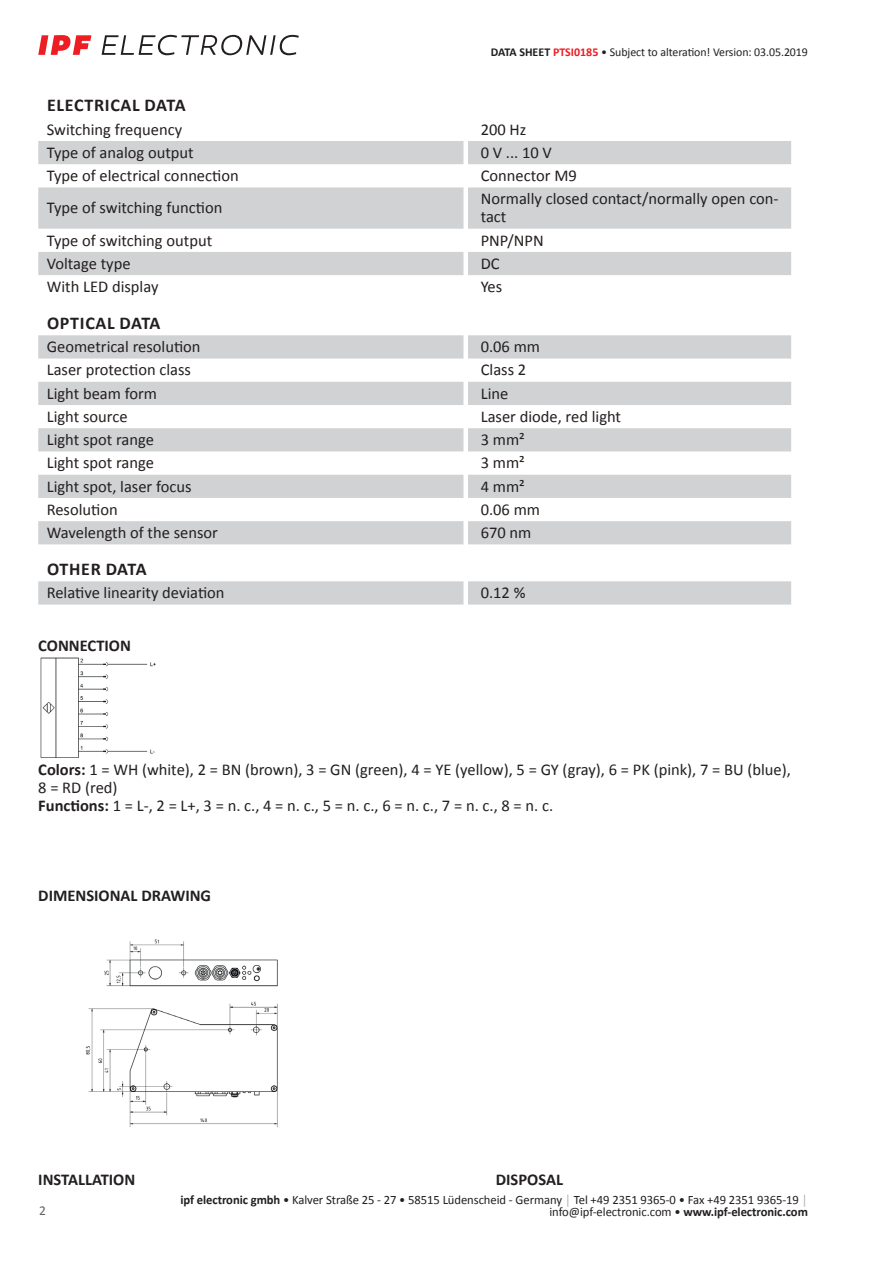
<style>
.page{position:relative;width:893px;height:1263px;background:#fff}
.page>*{position:absolute;margin:0;border:0;box-sizing:border-box;transform-origin:0 0}
.t1{font:700 18px "Calibri";letter-spacing:.04em;color:#231f20}
.t2{font:700 18px "Calibri";letter-spacing:.015em;color:#231f20}
.t3{font:16.5px/18px "Calibri";color:#231f20}
.t4{font:700 16.5px "Calibri";color:#231f20}
.t5{font:13.5px "Calibri";color:#636366}
.t6{font:12.75px/12.6px "Calibri";letter-spacing:-.005em;color:#231f20;text-align:right}
.t7{font:12px "Calibri";letter-spacing:-.005em;color:#231f20}
.s1{font-weight:700}
.s2{font-weight:700;color:#ee1d23}
.s3{color:#a8a9ad}
</style>
<div class="page">
<svg style="left:102px;top:35px;width:197px;height:20px"></svg>
<svg style="left:38px;top:35px;width:53px;height:20px"></svg>
<svg style="left:38px;top:141px;width:753px;height:134px;fill:#d1d2d4"></svg>
<svg style="left:38px;top:335px;width:753px;height:209px;fill:#d1d2d4"></svg>
<svg style="left:38px;top:581px;width:753px;height:24px;background:#d2d3d5"></svg>
<img style="left:40px;top:658px;width:116px;height:100px">
<img style="left:85px;top:939px;width:193px;height:189px">
<p class="t7" style="left:491px;top:44px;width:319px"><span class="s1">DATA SHEET</span> <span class="s2">PTSI0185</span> • Subject to alteration! Version: 03.05.2019</p>
<p class="t1" style="left:47px;top:93px;width:140px">ELECTRICAL DATA</p>
<p class="t3" style="left:47px;top:120px;width:137px">Switching frequency</p>
<p class="t3" style="left:481px;top:120px;width:47px">200 Hz</p>
<p class="t3" style="left:47px;top:143px;width:149px">Type of analog output</p>
<p class="t3" style="left:481px;top:143px;width:73px">0 V ... 10 V</p>
<p class="t3" style="left:47px;top:166px;width:193px">Type of electrical connection</p>
<p class="t3" style="left:481px;top:166px;width:98px">Connector M9</p>
<p class="t3" style="left:47px;top:198px;width:177px">Type of switching function</p>
<p class="t3" style="left:481px;top:189px;width:299px">Normally closed contact/normally open con&shy;tact</p>
<p class="t3" style="left:47px;top:231px;width:167px">Type of switching output</p>
<p class="t3" style="left:481px;top:231px;width:65px">PNP/NPN</p>
<p class="t3" style="left:47px;top:254px;width:85px">Voltage type</p>
<p class="t3" style="left:481px;top:254px;width:20px">DC</p>
<p class="t3" style="left:47px;top:277px;width:113px">With LED display</p>
<p class="t3" style="left:481px;top:277px;width:23px">Yes</p>
<p class="t1" style="left:47px;top:310px;width:115px">OPTICAL DATA</p>
<p class="t3" style="left:47px;top:337px;width:155px">Geometrical resolution</p>
<p class="t3" style="left:481px;top:337px;width:61px">0.06 mm</p>
<p class="t3" style="left:47px;top:360px;width:146px">Laser protection class</p>
<p class="t3" style="left:481px;top:360px;width:47px">Class 2</p>
<p class="t3" style="left:47px;top:384px;width:112px">Light beam form</p>
<p class="t3" style="left:481px;top:384px;width:29px">Line</p>
<p class="t3" style="left:47px;top:407px;width:82px">Light source</p>
<p class="t3" style="left:481px;top:407px;width:142px">Laser diode, red light</p>
<p class="t3" style="left:47px;top:430px;width:109px">Light spot range</p>
<p class="t3" style="left:481px;top:430px;width:46px">3 mm²</p>
<p class="t3" style="left:47px;top:453px;width:109px">Light spot range</p>
<p class="t3" style="left:481px;top:453px;width:46px">3 mm²</p>
<p class="t3" style="left:47px;top:477px;width:146px">Light spot, laser focus</p>
<p class="t3" style="left:481px;top:477px;width:46px">4 mm²</p>
<p class="t3" style="left:47px;top:500px;width:73px">Resolution</p>
<p class="t3" style="left:481px;top:500px;width:61px">0.06 mm</p>
<p class="t3" style="left:47px;top:523px;width:173px">Wavelength of the sensor</p>
<p class="t3" style="left:481px;top:523px;width:52px">670 nm</p>
<p class="t2" style="left:47px;top:556px;width:101px">OTHER DATA</p>
<p class="t3" style="left:47px;top:583px;width:179px">Relative linearity deviation</p>
<p class="t3" style="left:481px;top:583px;width:46px">0.12 %</p>
<p class="t4" style="left:38px;top:634px;width:94px">CONNECTION</p>
<p class="t3" style="left:38px;top:760px;width:754px"><span class="s1">Colors:</span> 1 = WH (white), 2 = BN (brown), 3 = GN (green), 4 = YE (yellow), 5 = GY (gray), 6 = PK (pink), 7 = BU (blue),<br>8 = RD (red)<br><span class="s1">Functions:</span> 1 = L-, 2 = L+, 3 = n. c., 4 = n. c., 5 = n. c., 6 = n. c., 7 = n. c., 8 = n. c.</p>
<p class="t4" style="left:38px;top:883px;width:174px">DIMENSIONAL DRAWING</p>
<p class="t4" style="left:38px;top:1168px;width:99px">INSTALLATION</p>
<p class="t4" style="left:496px;top:1168px;width:69px">DISPOSAL</p>
<p class="t5" style="left:39px;top:1201px;width:8px">2</p>
<p class="t6" style="left:180px;top:1193px;width:629px"><span class="s1">ipf electronic gmbh</span> • Kalver Straße 25 - 27 • 58515 Lüdenscheid - Germany <span class="s3">│</span> Tel +49 2351 9365-0 • Fax +49 2351 9365-19 <span class="s3">│ </span>info@ipf-electronic.com • <span class="s1">www.ipf-electronic.com</span></p>
</div>
